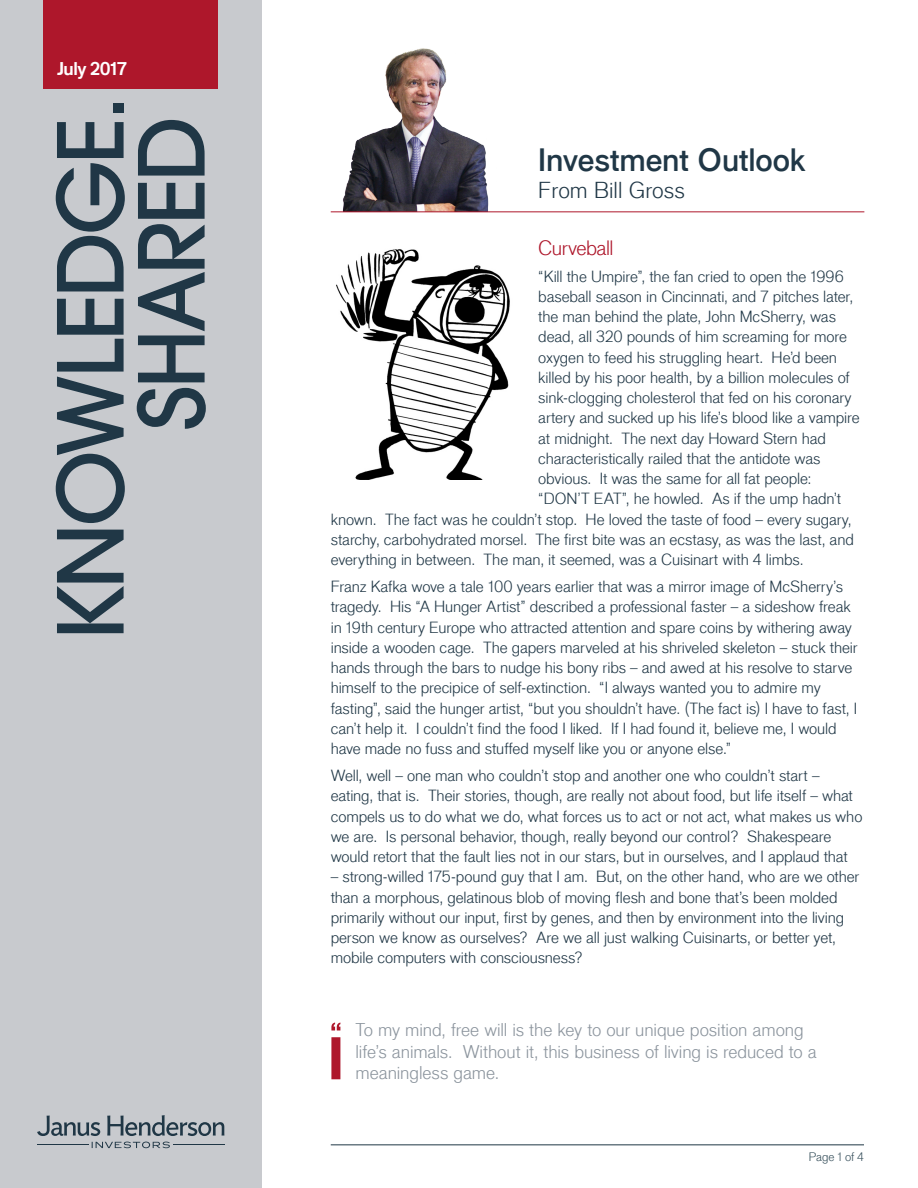
<style>
.page{position:relative;width:918px;height:1188px;background:#fff}
.page>*{position:absolute;margin:0;border:0;box-sizing:border-box;transform-origin:0 0}
.t1{font:500 90px "ITC Avant Garde Pro";letter-spacing:-.04em;color:#203746}
.t2{font:500 31.5px "Applied Sans Pro";letter-spacing:-.005em;color:#203746}
.Subtitle{font:300 22.5px "Applied Sans Pro";color:#203746}
.Section_Header{font:300 20.25px "Applied Sans Pro";letter-spacing:-.03em;color:#ae172b}
.t3{font:300 18px/21.6px "Applied Sans Pro";letter-spacing:-.005em;color:#8b949d}
.t4{font:700 18px "Applied Sans Pro";letter-spacing:-.03em;color:#fff}
.Introduction_Copy{font:300 15.75px/20.2px "Applied Sans Pro";letter-spacing:-.01em;color:#203746}
.t5{font:300 12px "Applied Sans Pro";letter-spacing:-.015em;color:#344d59}
</style>
<div class="page">
<img style="left:342px;top:48px;width:147px;height:163px">
<div style="left:0;top:0;width:262px;height:1188px;background:#c8cace"></div>
<hr style="left:331px;top:1144px;width:533px;height:1px;background:#203746">
<hr style="left:331px;top:211px;width:533px;height:1px;background:#ae172b">
<svg style="left:92px;top:1142px;width:78px;height:6px"></svg>
<hr style="left:173px;top:1144px;width:51px;height:1px;background:#203746">
<hr style="left:37px;top:1144px;width:52px;height:1px;background:#203746">
<svg style="left:37px;top:1115px;width:187px;height:21px"></svg>
<div style="left:44px;top:0;width:174px;height:89px;background:#ae172b"></div>
<div style="left:331px;top:1037px;width:9px;height:42px;background:#ae172b"></div>
<svg style="left:331px;top:1023px;width:9px;height:7px"></svg>
<img style="left:336px;top:249px;width:174px;height:230px">
<p class="t4" style="left:57px;top:58px;width:72px">July 2017</p>
<p class="t1" style="left:33px;top:641px;width:547px;rotate:-90deg">KNOWLEDGE.</p>
<p class="t1" style="left:114px;top:430px;width:316px;rotate:-90deg">SHARED</p>
<p class="t2" style="left:538px;top:141px;width:269px">Investment Outlook</p>
<p class="Subtitle" style="left:538px;top:177px;width:148px">From Bill Gross</p>
<p class="Section_Header" style="left:538px;top:236px;width:77px">Curveball</p>
<p class="Introduction_Copy" style="left:538px;top:266px;width:307px">“Kill the Umpire”, the fan cried to open the 1996</p>
<p class="Introduction_Copy" style="left:538px;top:286px;width:316px">baseball season in Cincinnati, and 7 pitches later,</p>
<p class="Introduction_Copy" style="left:538px;top:307px;width:299px">the man behind the plate, John McSherry, was</p>
<p class="Introduction_Copy" style="left:538px;top:327px;width:310px">dead, all 320 pounds of him screaming for more</p>
<p class="Introduction_Copy" style="left:538px;top:347px;width:300px">oxygen to feed his struggling heart. He’d been</p>
<p class="Introduction_Copy" style="left:538px;top:367px;width:313px">killed by his poor health, by a billion molecules of</p>
<p class="Introduction_Copy" style="left:538px;top:388px;width:315px">sink-clogging cholesterol that fed on his coronary</p>
<p class="Introduction_Copy" style="left:538px;top:408px;width:323px">artery and sucked up his life’s blood like a vampire</p>
<p class="Introduction_Copy" style="left:538px;top:428px;width:289px">at midnight. The next day Howard Stern had</p>
<p class="Introduction_Copy" style="left:538px;top:448px;width:284px">characteristically railed that the antidote was</p>
<p class="Introduction_Copy" style="left:538px;top:469px;width:275px">obvious. It was the same for all fat people:</p>
<p class="Introduction_Copy" style="left:538px;top:489px;width:305px">“DON’T EAT”, he howled. As if the ump hadn’t</p>
<p class="Introduction_Copy" style="left:331px;top:509px;width:523px">known. The fact was he couldn’t stop. He loved the taste of food – every sugary,</p>
<p class="Introduction_Copy" style="left:331px;top:529px;width:525px">starchy, carbohydrated morsel. The first bite was an ecstasy, as was the last, and</p>
<p class="Introduction_Copy" style="left:331px;top:550px;width:474px">everything in between. The man, it seemed, was a Cuisinart with 4 limbs.</p>
<p class="Introduction_Copy" style="left:331px;top:577px;width:529px">Franz Kafka wove a tale 100 years earlier that was a mirror image of McSherry’s tragedy. His “A Hunger Artist” described a professional faster – a sideshow freak in 19th century Europe who attracted attention and spare coins by withering away inside a wooden cage. The gapers marveled at his shriveled skeleton – stuck their hands through the bars to nudge his bony ribs – and awed at his resolve to starve himself to the precipice of self-extinction. “I always wanted you to admire my fasting”, said the hunger artist, “but you shouldn’t have. (The fact is) I have to fast, I can’t help it. I couldn’t find the food I liked. If I had found it, believe me, I would have made no fuss and stuffed myself like you or anyone else.”</p>
<p class="Introduction_Copy" style="left:331px;top:766px;width:533px">Well, well – one man who couldn’t stop and another one who couldn’t start – eating, that is. Their stories, though, are really not about food, but life itself – what compels us to do what we do, what forces us to act or not act, what makes us who we are. Is personal behavior, though, really beyond our control? Shakespeare would retort that the fault lies not in our stars, but in ourselves, and I applaud that</p>
<p class="Introduction_Copy" style="left:331px;top:867px;width:530px">– strong-willed 175-pound guy that I am. But, on the other hand, who are we other than a morphous, gelatinous blob of moving flesh and bone that’s been molded primarily without our input, first by genes, and then by environment into the living person we know as ourselves? Are we all just walking Cuisinarts, or better yet, mobile computers with consciousness?</p>
<p class="t3" style="left:356px;top:1019px;width:463px">To my mind, free will is the key to our unique position among life’s animals. Without it, this business of living is reduced to a meaningless game.</p>
<p class="t5" style="left:809px;top:1150px;width:57px">Page 1 of 4</p>
</div>
